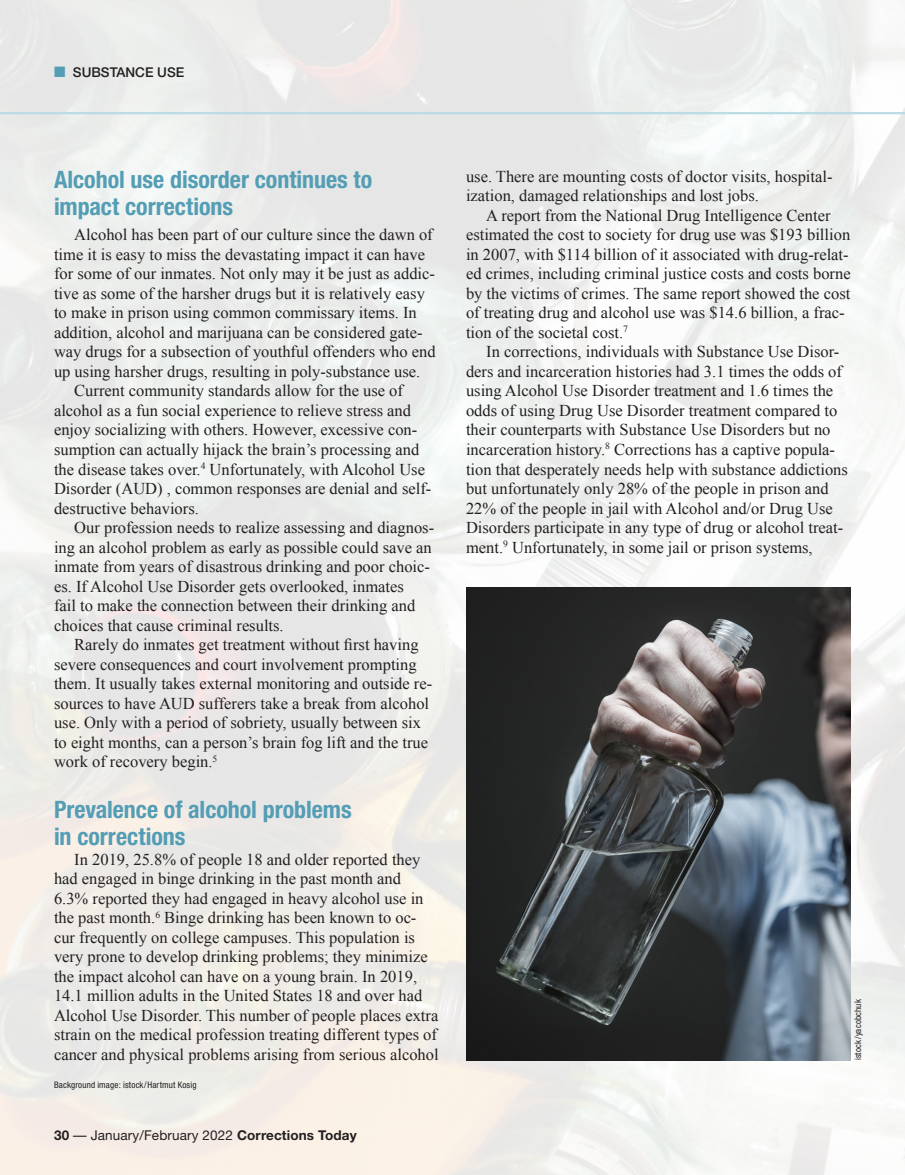
<style>
.page{position:relative;width:905px;height:1175px;background:#fff}
.page>*{position:absolute;margin:0;border:0;box-sizing:border-box;transform-origin:0 0}
.FE_Subheads_Body{font:700 condensed 24px/27px "Helvetica Neue";color:#539db5}
.Body_Text_LP{font:16.5px/19.5px "Times New Roman";color:#231f20}
.t1{font:13.5px "Helvetica Neue";letter-spacing:.01em;color:#231f20}
.FE_Descriptor{font:500 13.5px "Helvetica Neue";color:#231f20}
.Photo_Credits{font:condensed 9px "Helvetica Neue";letter-spacing:.015em;color:#231f20}
.s1{color:#539db5}
.s2{font-weight:700}
</style>
<div class="page">
<img style="left:0;top:0;width:904px;height:1174px">
<img style="left:466px;top:587px;width:384px;height:473px">
<hr style="left:0;top:112px;width:904px;height:2px;background:#bbdbe4">
<p class="FE_Descriptor" style="left:54px;top:64px;width:132px"><span class="s1">■</span> SUBSTANCE USE</p>
<p class="FE_Subheads_Body" style="left:54px;top:166px;width:320px">Alcohol use disorder continues to impact corrections</p>
<p class="Body_Text_LP" style="left:54px;top:225px;width:383px;text-indent:20px">Alcohol has been part of our culture since the dawn of time it is easy to miss the devastating impact it can have for some of our inmates. Not only may it be just as addic&shy;tive as some of the harsher drugs but it is relatively easy to make in prison using common commissary items. In addition, alcohol and marijuana can be considered gate&shy;way drugs for a subsection of youthful offenders who end up using harsher drugs, resulting in poly-substance use.</p>
<p class="Body_Text_LP" style="left:54px;top:381px;width:379px;text-indent:20px">Current community standards allow for the use of alcohol as a fun social experience to relieve stress and enjoy socializing with others. However, excessive con&shy;sumption can actually hijack the brain’s processing and the disease takes over.<sup>4</sup> Unfortunately, with Alcohol Use Disorder (AUD) , common responses are denial and self&shy;destructive behaviors.</p>
<p class="Body_Text_LP" style="left:54px;top:517px;width:381px;text-indent:20px">Our profession needs to realize assessing and diagnos&shy;ing an alcohol problem as early as possible could save an inmate from years of disastrous drinking and poor choic&shy;es. If Alcohol Use Disorder gets overlooked, inmates<br>fail to make the connection between their drinking and choices that cause criminal results.</p>
<p class="Body_Text_LP" style="left:54px;top:634px;width:380px;text-indent:20px">Rarely do inmates get treatment without first having severe consequences and court involvement prompting them. It usually takes external monitoring and outside re&shy;sources to have AUD sufferers take a break from alcohol use. Only with a period of sobriety, usually between six to eight months, can a person’s brain fog lift and the true work of recovery begin.<sup>5</sup></p>
<p class="FE_Subheads_Body" style="left:54px;top:795px;width:299px">Prevalence of alcohol problems in corrections</p>
<p class="Body_Text_LP" style="left:54px;top:849px;width:386px;text-indent:20px">In 2019, 25.8% of people 18 and older reported they had engaged in binge drinking in the past month and 6.3% reported they had engaged in heavy alcohol use in the past month.<sup>6</sup> Binge drinking has been known to oc&shy;cur frequently on college campuses. This population is very prone to develop drinking problems; they minimize the impact alcohol can have on a young brain. In 2019, 14.1 million adults in the United States 18 and over had Alcohol Use Disorder. This number of people places extra strain on the medical profession treating different types of cancer and physical problems arising from serious alcohol</p>
<p class="Photo_Credits" style="left:54px;top:1079px;width:144px">Background image: istock/Hartmut Kosig</p>
<p class="t1" style="left:54px;top:1127px;width:304px"><span class="s2">30</span> — January/February 2022 <span class="s2">Corrections Today</span></p>
<p class="Body_Text_LP" style="left:466px;top:166px;width:368px">use. There are mounting costs of doctor visits, hospital&shy;ization, damaged relationships and lost jobs.</p>
<p class="Body_Text_LP" style="left:466px;top:205px;width:386px;text-indent:20px">A report from the National Drug Intelligence Center estimated the cost to society for drug use was $193 billion in 2007, with $114 billion of it associated with drug-relat&shy;ed crimes, including criminal justice costs and costs borne by the victims of crimes. The same report showed the cost of treating drug and alcohol use was $14.6 billion, a frac&shy;tion of the societal cost.<sup>7</sup></p>
<p class="Body_Text_LP" style="left:466px;top:342px;width:383px;text-indent:20px">In corrections, individuals with Substance Use Disor&shy;ders and incarceration histories had 3.1 times the odds of using Alcohol Use Disorder treatment and 1.6 times the odds of using Drug Use Disorder treatment compared to their counterparts with Substance Use Disorders but no incarceration history.<sup>8</sup> Corrections has a captive popula&shy;tion that desperately needs help with substance addictions but unfortunately only 28% of the people in prison and 22% of the people in jail with Alcohol and/or Drug Use Disorders participate in any type of drug or alcohol treat&shy;ment.<sup>9</sup> Unfortunately, in some jail or prison systems,</p>
<p class="Photo_Credits" style="left:852px;top:1060px;width:63px;rotate:-90deg">istock/yacobchuk</p>
</div>
